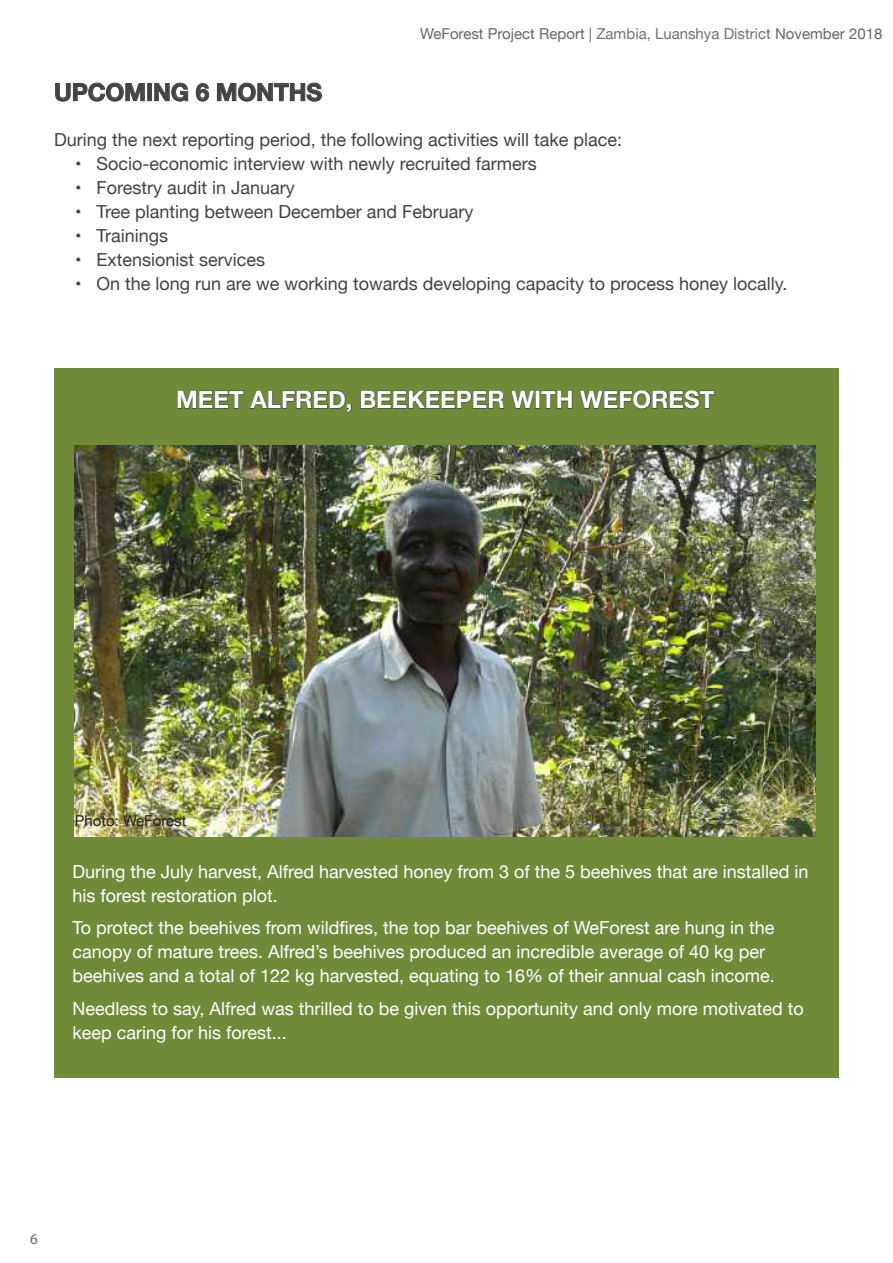
<style>
.page{position:relative;width:893px;height:1263px;background:#fff}
.page>*{position:absolute;margin:0;border:0;box-sizing:border-box;transform-origin:0 0}
.t1{font:700 24px "Helvetica Neue";color:#fff}
.t2{font:700 24px "Helvetica Neue";color:#434343}
.t3{font:18px/24px "Helvetica Neue";color:#fff}
.t4{font:18px "Helvetica Neue";color:#434343}
.t5{font:15px "Helvetica Neue";color:#666}
.t6{font:15px "Helvetica Neue";color:#231f20}
.t7{font:15px "Myriad Pro";color:#666}
.s1{color:#717077}
</style>
<div class="page">
<div style="left:54px;top:368px;width:785px;height:709px;background:#718a39"></div>
<svg style="left:177px;top:390px;width:175px;height:23px"></svg>
<svg style="left:360px;top:390px;width:175px;height:19px"></svg>
<div style="left:535px;top:391px;width:5px;height:18px;border:1px solid #434343"></div>
<svg style="left:541px;top:390px;width:32px;height:19px"></svg>
<svg style="left:579px;top:390px;width:136px;height:19px"></svg>
<svg style="left:55px;top:82px;width:90px;height:20px"></svg>
<div style="left:147px;top:83px;width:5px;height:18px;border:1px solid #434343"></div>
<svg style="left:154px;top:82px;width:34px;height:20px"></svg>
<svg style="left:195px;top:83px;width:14px;height:19px"></svg>
<svg style="left:217px;top:82px;width:105px;height:20px"></svg>
<img style="left:75px;top:446px;width:741px;height:391px">
<p class="t5" style="left:420px;top:23px;width:464px">WeForest Project Report | <span class="s1">Zambia, Luanshya District</span> November 2018</p>
<p class="t2" style="left:54px;top:73px;width:270px">UPCOMING 6 MONTHS</p>
<p class="t4" style="left:54px;top:126px;width:570px">During the next reporting period, the following activities will take place:</p>
<p class="t4" style="left:75px;top:150px;width:463px">• Socio-economic interview with newly recruited farmers</p>
<p class="t4" style="left:75px;top:174px;width:221px">• Forestry audit in January</p>
<p class="t4" style="left:75px;top:198px;width:400px">• Tree planting between December and February</p>
<p class="t4" style="left:75px;top:222px;width:94px">• Trainings</p>
<p class="t4" style="left:75px;top:246px;width:191px">• Extensionist services</p>
<p class="t4" style="left:75px;top:270px;width:714px">• On the long run are we working towards developing capacity to process honey locally.</p>
<p class="t1" style="left:176px;top:381px;width:540px">MEET ALFRED, BEEKEEPER WITH WEFOREST</p>
<p class="t6" style="left:75px;top:809px;width:113px">Photo: WeForest</p>
<p class="t3" style="left:72px;top:860px;width:738px">During the July harvest, Alfred harvested honey from 3 of the 5 beehives that are installed in his forest restoration plot.</p>
<p class="t3" style="left:72px;top:917px;width:704px">To protect the beehives from wildfires, the top bar beehives of WeForest are hung in the canopy of mature trees. Alfred’s beehives produced an incredible average of 40 kg per beehives and a total of 122 kg harvested, equating to 16% of their annual cash income.</p>
<p class="t3" style="left:72px;top:997px;width:733px">Needless to say, Alfred was thrilled to be given this opportunity and only more motivated to keep caring for his forest...</p>
<p class="t7" style="left:30px;top:1229px;width:9px">6</p>
</div>
